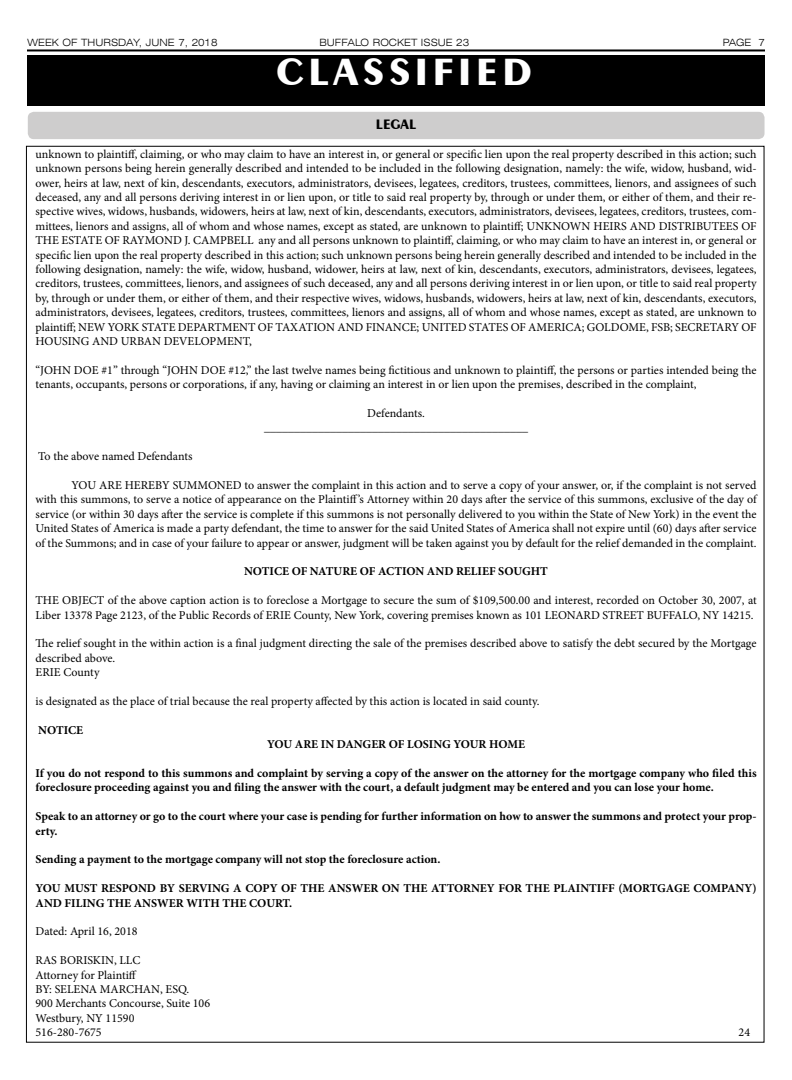
<style>
.page{position:relative;width:792px;height:1080px;background:#fff}
.page>*{position:absolute;margin:0;border:0;box-sizing:border-box;transform-origin:0 0}
.t1{font:700 40px "Exotic 350 BT";letter-spacing:.1em;color:#fff}
.t2{font:700 14.4px "Exotic 350 BT";color:#000;scale:.94 1}
.t3{font:12px/14.4px "Minion Pro";color:#000}
.t4{font:700 12px/14.4px "Minion Pro";color:#000}
.t5{font:300 expanded 10px "Swiss 721 BT";color:#000}
</style>
<div class="page">
<hr style="left:27px;top:49px;width:738px;height:2px;background:#000">
<div style="left:27px;top:55px;width:738px;height:50px;background:#000"></div>
<div style="left:28px;top:112px;width:737px;height:27px;background:#cecdcd;border-radius:6px"></div>
<p class="t5" style="left:27px;top:37px;width:192px">WEEK OF THURSDAY, JUNE 7, 2018</p>
<p class="t5" style="left:319px;top:37px;width:151px">BUFFALO ROCKET ISSUE 23</p>
<p class="t5" style="left:723px;top:36px;width:44px">PAGE 7</p>
<h1 class="t1" style="left:276px;top:48px;width:257px">CLASSIFIED</h1>
<p class="t2" style="left:376px;top:115px;width:44px">LEGAL</p>
<p class="t3" style="left:36px;top:147px;width:723px;text-align:justify">unknown to plaintiff, claiming, or who may claim to have an interest in, or general or specific lien upon the real property described in this action; such unknown persons being herein generally described and intended to be included in the following designation, namely: the wife, widow, husband, wid&shy;ower, heirs at law, next of kin, descendants, executors, administrators, devisees, legatees, creditors, trustees, committees, lienors, and assignees of such deceased, any and all persons deriving interest in or lien upon, or title to said real property by, through or under them, or either of them, and their re&shy;spective wives, widows, husbands, widowers, heirs at law, next of kin, descendants, executors, administrators, devisees, legatees, creditors, trustees, com&shy;mittees, lienors and assigns, all of whom and whose names, except as stated, are unknown to plaintiff; UNKNOWN HEIRS AND DISTRIBUTEES OF THE ESTATE OF RAYMOND J. CAMPBELL any and all persons unknown to plaintiff, claiming, or who may claim to have an interest in, or general or specific lien upon the real property described in this action; such unknown persons being herein generally described and intended to be included in the following designation, namely: the wife, widow, husband, widower, heirs at law, next of kin, descendants, executors, administrators, devisees, legatees, creditors, trustees, committees, lienors, and assignees of such deceased, any and all persons deriving interest in or lien upon, or title to said real property by, through or under them, or either of them, and their respective wives, widows, husbands, widowers, heirs at law, next of kin, descendants, executors, administrators, devisees, legatees, creditors, trustees, committees, lienors and assigns, all of whom and whose names, except as stated, are unknown to plaintiff; NEW YORK STATE DEPARTMENT OF TAXATION AND FINANCE; UNITED STATES OF AMERICA; GOLDOME, FSB; SECRETARY OF HOUSING AND URBAN DEVELOPMENT,</p>
<p class="t3" style="left:36px;top:363px;width:723px">“JOHN DOE #1” through “JOHN DOE #12,” the last twelve names being fictitious and unknown to plaintiff, the persons or parties intended being the tenants, occupants, persons or corporations, if any, having or claiming an interest in or lien upon the premises, described in the complaint,</p>
<p class="t3" style="left:264px;top:406px;width:266px;text-align:center">Defendants. ____________________________________________</p>
<p class="t3" style="left:38px;top:449px;width:156px">To the above named Defendants</p>
<p class="t3" style="left:36px;top:478px;width:723px;text-align:justify;text-indent:36px">YOU ARE HEREBY SUMMONED to answer the complaint in this action and to serve a copy of your answer, or, if the complaint is not served with this summons, to serve a notice of appearance on the Plaintiff’s Attorney within 20 days after the service of this summons, exclusive of the day of service (or within 30 days after the service is complete if this summons is not personally delivered to you within the State of New York) in the event the United States of America is made a party defendant, the time to answer for the said United States of America shall not expire until (60) days after service of the Summons; and in case of your failure to appear or answer, judgment will be taken against you by default for the relief demanded in the complaint.</p>
<p class="t4" style="left:244px;top:564px;width:305px">NOTICE OF NATURE OF ACTION AND RELIEF SOUGHT</p>
<p class="t3" style="left:36px;top:593px;width:723px">THE OBJECT of the above caption action is to foreclose a Mortgage to secure the sum of $109,500.00 and interest, recorded on October 30, 2007, at<br>Liber 13378 Page 2123, of the Public Records of ERIE County, New York, covering premises known as 101 LEONARD STREET BUFFALO, NY 14215.</p>
<p class="t3" style="left:36px;top:636px;width:723px">The relief sought in the within action is a final judgment directing the sale of the premises described above to satisfy the debt secured by the Mortgage described above.<br>ERIE County</p>
<p class="t3" style="left:36px;top:694px;width:505px">is designated as the place of trial because the real property affected by this action is located in said county.</p>
<p class="t4" style="left:38px;top:723px;width:46px">NOTICE</p>
<p class="t4" style="left:267px;top:737px;width:259px">YOU ARE IN DANGER OF LOSING YOUR HOME</p>
<p class="t4" style="left:36px;top:766px;width:723px">If you do not respond to this summons and complaint by serving a copy of the answer on the attorney for the mortgage company who filed this foreclosure proceeding against you and filing the answer with the court, a default judgment may be entered and you can lose your home.</p>
<p class="t4" style="left:36px;top:809px;width:723px">Speak to an attorney or go to the court where your case is pending for further information on how to answer the summons and protect your prop&shy;erty.</p>
<p class="t4" style="left:36px;top:852px;width:406px">Sending a payment to the mortgage company will not stop the foreclosure action.</p>
<p class="t4" style="left:36px;top:881px;width:723px">YOU MUST RESPOND BY SERVING A COPY OF THE ANSWER ON THE ATTORNEY FOR THE PLAINTIFF (MORTGAGE COMPANY)<br>AND FILING THE ANSWER WITH THE COURT.</p>
<p class="t3" style="left:36px;top:924px;width:103px">Dated: April 16, 2018</p>
<p class="t3" style="left:36px;top:953px;width:176px">RAS BORISKIN, LLC<br>Attorney for Plaintiff<br>BY: SELENA MARCHAN, ESQ.<br>900 Merchants Concourse, Suite 106<br>Westbury, NY 11590<br>516-280-7675</p>
<p class="t3" style="left:739px;top:1025px;width:13px">24</p>
</div>
